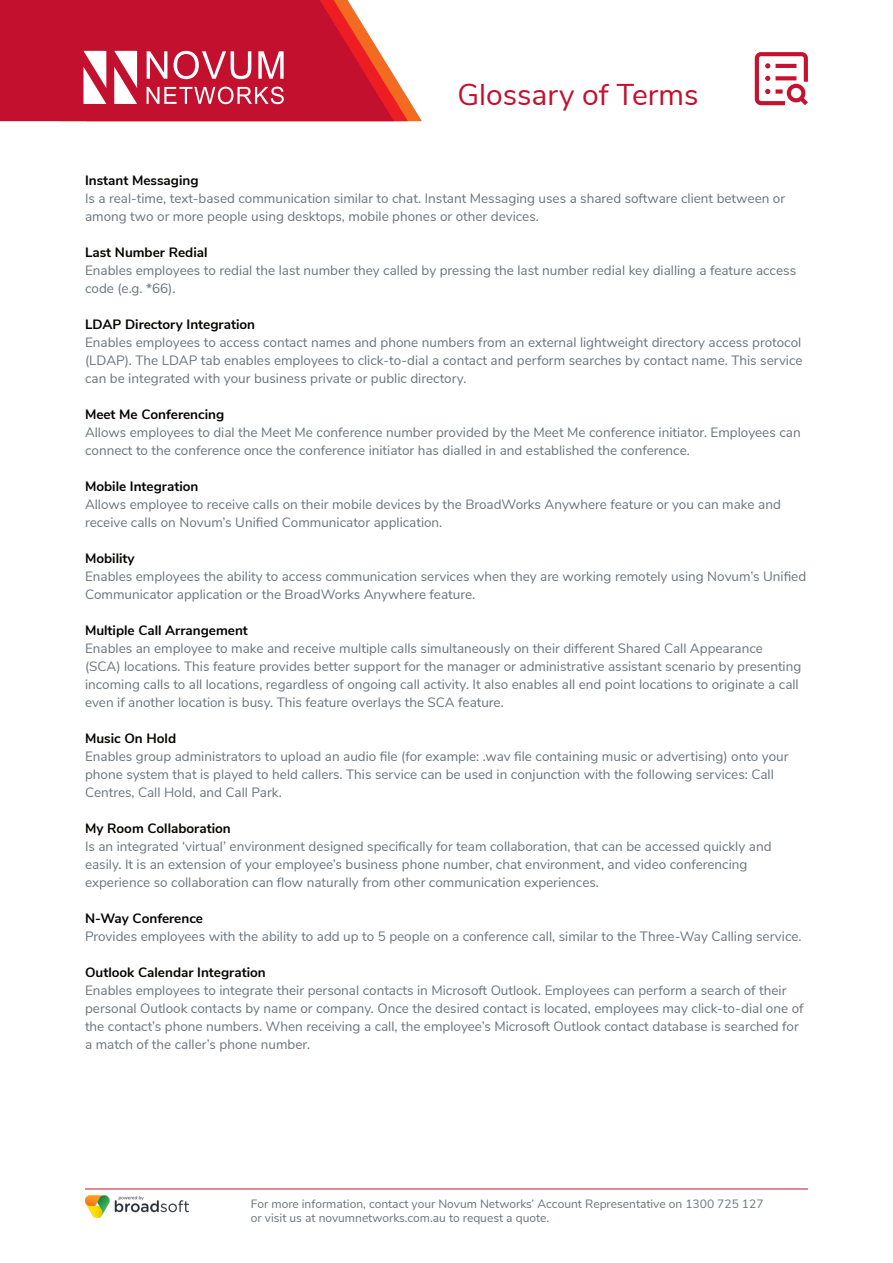
<style>
.page{position:relative;width:893px;height:1263px;background:#fff}
.page>*{position:absolute;margin:0;border:0;box-sizing:border-box;transform-origin:0 0}
.t1{font:30px "Nunito Sans";color:#c3102f}
.t2{font:13.5px/18px "Nunito Sans";color:#6a747b}
.t3{font:700 13.5px "Nunito Sans";color:#040503}
.t4{font:12px "Nunito Sans";color:#6a747b}
</style>
<div class="page">
<div style="left:0;top:0;width:60px;height:121px;background:#c3102f"></div>
<svg style="left:60px;top:0;width:362px;height:121px"></svg>
<img style="left:85px;top:1195px;width:103px;height:23px">
<hr style="left:85px;top:1189px;width:723px;height:1px;background:#c3102f">
<svg style="left:755px;top:52px;width:53px;height:53px"></svg>
<p class="t1" style="left:457px;top:73px;width:242px">Glossary of Terms</p>
<p class="t3" style="left:85px;top:170px;width:115px">Instant Messaging</p>
<p class="t2" style="left:85px;top:188px;width:702px">Is a real-time, text-based communication similar to chat. Instant Messaging uses a shared software client between or among two or more people using desktops, mobile phones or other devices.</p>
<p class="t3" style="left:85px;top:242px;width:124px">Last Number Redial</p>
<p class="t2" style="left:85px;top:260px;width:713px">Enables employees to redial the last number they called by pressing the last number redial key dialling a feature access code (e.g. *66).</p>
<p class="t3" style="left:85px;top:314px;width:172px">LDAP Directory Integration</p>
<p class="t2" style="left:85px;top:332px;width:719px;text-align:justify">Enables employees to access contact names and phone numbers from an external lightweight directory access protocol (LDAP). The LDAP tab enables employees to click-to-dial a contact and perform searches by contact name. This service can be integrated with your business private or public directory.</p>
<p class="t3" style="left:85px;top:404px;width:141px">Meet Me Conferencing</p>
<p class="t2" style="left:85px;top:422px;width:717px">Allows employees to dial the Meet Me conference number provided by the Meet Me conference initiator. Employees can connect to the conference once the conference initiator has dialled in and established the conference.</p>
<p class="t3" style="left:85px;top:476px;width:115px">Mobile Integration</p>
<p class="t2" style="left:85px;top:494px;width:697px">Allows employee to receive calls on their mobile devices by the BroadWorks Anywhere feature or you can make and receive calls on Novum’s Unified Communicator application.</p>
<p class="t3" style="left:85px;top:548px;width:51px">Mobility</p>
<p class="t2" style="left:85px;top:566px;width:723px">Enables employees the ability to access communication services when they are working remotely using Novum’s Unified<br>Communicator application or the BroadWorks Anywhere feature.</p>
<p class="t3" style="left:85px;top:620px;width:164px">Multiple Call Arrangement</p>
<p class="t2" style="left:85px;top:638px;width:718px">Enables an employee to make and receive multiple calls simultaneously on their different Shared Call Appearance (SCA) locations. This feature provides better support for the manager or administrative assistant scenario by presenting incoming calls to all locations, regardless of ongoing call activity. It also enables all end point locations to originate a call even if another location is busy. This feature overlays the SCA feature.</p>
<p class="t3" style="left:85px;top:728px;width:93px">Music On Hold</p>
<p class="t2" style="left:85px;top:746px;width:705px">Enables group administrators to upload an audio file (for example: .wav file containing music or advertising) onto your phone system that is played to held callers. This service can be used in conjunction with the following services: Call<br>Centres, Call Hold, and Call Park.</p>
<p class="t3" style="left:85px;top:818px;width:147px">My Room Collaboration</p>
<p class="t2" style="left:85px;top:836px;width:688px">Is an integrated ‘virtual’ environment designed specifically for team collaboration, that can be accessed quickly and easily. It is an extension of your employee’s business phone number, chat environment, and video conferencing experience so collaboration can flow naturally from other communication experiences.</p>
<p class="t3" style="left:85px;top:908px;width:120px">N-Way Conference</p>
<p class="t2" style="left:85px;top:926px;width:718px">Provides employees with the ability to add up to 5 people on a conference call, similar to the Three-Way Calling service.</p>
<p class="t3" style="left:85px;top:962px;width:182px">Outlook Calendar Integration</p>
<p class="t2" style="left:85px;top:980px;width:720px">Enables employees to integrate their personal contacts in Microsoft Outlook. Employees can perform a search of their personal Outlook contacts by name or company. Once the desired contact is located, employees may click-to-dial one of the contact’s phone numbers. When receiving a call, the employee’s Microsoft Outlook contact database is searched for a match of the caller’s phone number.</p>
<p class="t4" style="left:251px;top:1195px;width:514px">For more information, contact your Novum Networks’ Account Representative on 1300 725 127</p>
<p class="t4" style="left:251px;top:1209px;width:300px">or visit us at novumnetworks.com.au to request a quote.</p>
</div>
